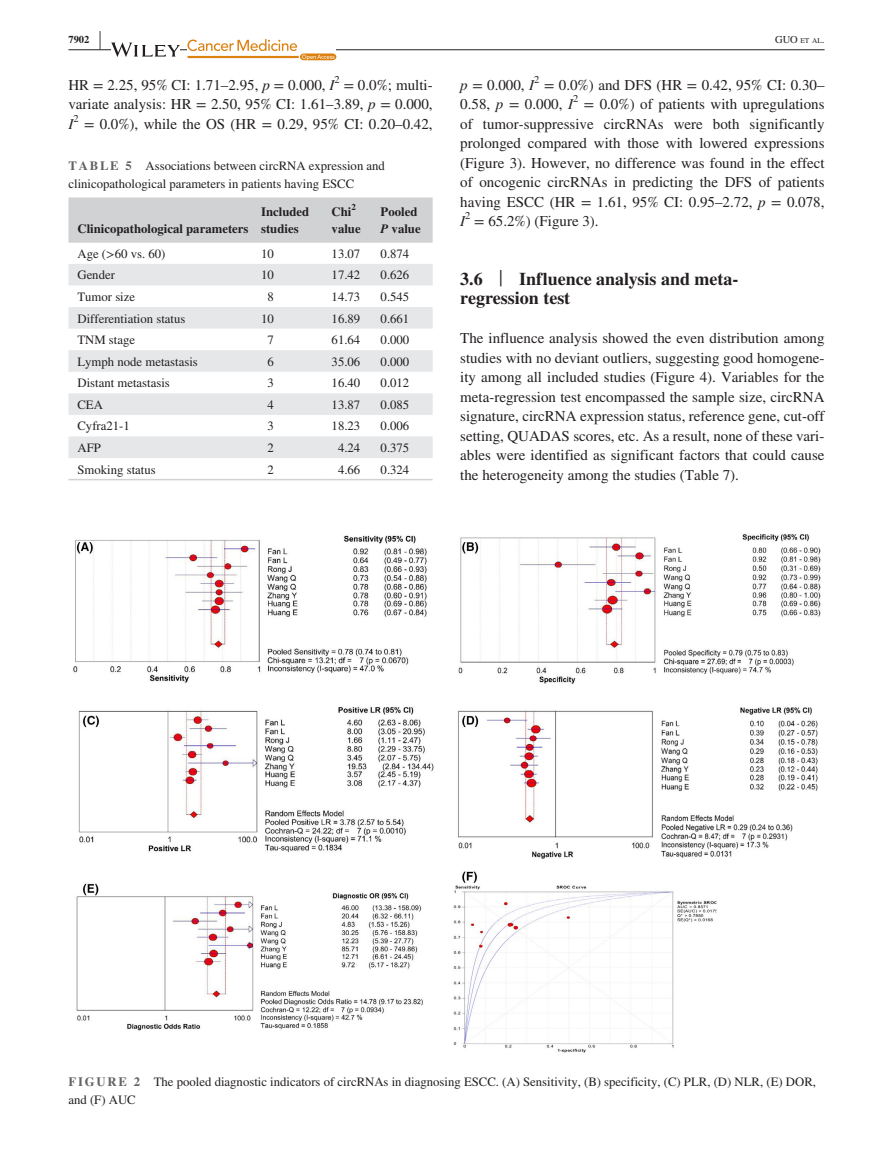
<style>
.page{position:relative;width:893px;height:1174px;background:#fff}
.page>*{position:absolute;margin:0;border:0;box-sizing:border-box;transform-origin:0 0}
.t1{font:700 25.95px "STIX";color:#231f20;scale:.36 1}
.t2{font:700 18px/19.5px "STIX";color:#231f20}
.t3{font:15px/19.5px "STIX";color:#231f20;text-align:justify}
.t4{font:12.75px/18px "STIX";color:#231f20}
.t5{font:700 12.75px/17.2px "STIX";color:#231f20}
.t6{font:10.5px "STIX";color:#231f20}
.t7{font:10.5px "STIX";color:#231f20}
.t8{font:700 10.5px "STIX";color:#231f20}
.s1{font-size:7.35px}
.s2{font-style:italic}
.s3{font-weight:700;color:#636366}
.s4{font-weight:400;font-size:23.7px}
</style>
<div class="page">
<hr style="left:68px;top:49px;width:756px;height:1px;background:#231f20">
<svg style="left:111px;top:43px;width:69px;height:14px"></svg>
<svg style="left:187px;top:39px;width:149px;height:21px"></svg>
<img style="left:73px;top:534px;width:748px;height:519px">
<div style="left:68px;top:197px;width:365px;height:46px;background:#d1d2d4"></div>
<svg style="left:68px;top:264px;width:365px;height:194px;fill:#e6e7e9"></svg>
<hr style="left:68px;top:479px;width:190px;height:1px;background:#d1d2d4">
<hr style="left:258px;top:479px;width:65px;height:1px;background:#d1d2d4">
<hr style="left:323px;top:479px;width:49px;height:1px;background:#d1d2d4">
<hr style="left:372px;top:479px;width:61px;height:1px;background:#d1d2d4">
<p class="t8" style="left:68px;top:33px;width:22px">7902</p>
<h1 class="t1" style="left:99px;top:25px;width:7px">|</h1>
<p class="t6" style="left:775px;top:32px;width:51px">GUO <span class="s1">et al</span>.</p>
<p class="t3" style="left:68px;top:76px;width:268px">HR = 2.25, 95% CI: 1.71–2.95, <span class="s2">p</span> = 0.000, <span class="s2">I</span></p>
<p class="t7" style="left:334px;top:72px;width:7px">2</p>
<p class="t7" style="left:534px;top:72px;width:7px">2</p>
<p class="t3" style="left:460px;top:76px;width:366px;text-indent:84px">= 0.0%) and DFS (HR = 0.42, 95% CI: 0.30–<br>0.58, <span class="s2">p</span> = 0.000, <span class="s2">I</span></p>
<p class="t3" style="left:68px;top:76px;width:366px;text-indent:275px">= 0.0%; multi&shy;variate analysis: HR = 2.50, 95% CI: 1.61–3.89, <span class="s2">p</span> = 0.000, <span class="s2">I</span></p>
<p class="t3" style="left:460px;top:76px;width:75px"><span class="s2">p</span> = 0.000, <span class="s2">I</span></p>
<p class="t7" style="left:573px;top:92px;width:7px">2</p>
<p class="t3" style="left:460px;top:95px;width:366px;text-indent:124px">= 0.0%) of patients with upregulations of tumor-suppressive circRNAs were both significantly prolonged compared with those with lowered expressions (Figure 3). However, no difference was found in the effect of oncogenic circRNAs in predicting the DFS of patients having ESCC (HR = 1.61, 95% CI: 0.95–2.72, <span class="s2">p</span> = 0.078, <span class="s2">I</span></p>
<p class="t7" style="left:73px;top:111px;width:7px">2</p>
<p class="t3" style="left:84px;top:115px;width:350px">= 0.0%), while the OS (HR = 0.29, 95% CI: 0.20–0.42,</p>
<p class="t4" style="left:68px;top:157px;width:318px"><span class="s3">TABLE 5</span> Associations between circRNA expression and clinicopathological parameters in patients having ESCC</p>
<p class="t5" style="left:77px;top:220px;width:173px">Clinicopathological parameters</p>
<p class="t5" style="left:261px;top:203px;width:50px">Included studies</p>
<p class="t5" style="left:332px;top:203px;width:31px">Chi<sup>2 </sup>value</p>
<p class="t5" style="left:381px;top:203px;width:42px">Pooled<br><span class="s2">P</span> value</p>
<p class="t7" style="left:465px;top:209px;width:7px">2</p>
<p class="t3" style="left:474px;top:212px;width:126px">= 65.2%) (Figure 3).</p>
<p class="t4" style="left:77px;top:245px;width:90px">Age (&gt;60 vs. 60)</p>
<p class="t4" style="left:261px;top:245px;width:14px">10</p>
<p class="t4" style="left:332px;top:245px;width:30px">13.07</p>
<p class="t4" style="left:381px;top:245px;width:30px">0.874</p>
<p class="t4" style="left:77px;top:267px;width:39px">Gender</p>
<p class="t4" style="left:261px;top:267px;width:14px">10</p>
<p class="t4" style="left:332px;top:267px;width:30px">17.42</p>
<p class="t4" style="left:381px;top:267px;width:30px">0.626</p>
<p class="t4" style="left:77px;top:289px;width:59px">Tumor size</p>
<p class="t4" style="left:267px;top:289px;width:8px">8</p>
<p class="t4" style="left:332px;top:289px;width:30px">14.73</p>
<p class="t4" style="left:381px;top:289px;width:30px">0.545</p>
<p class="t4" style="left:77px;top:310px;width:110px">Differentiation status</p>
<p class="t4" style="left:261px;top:310px;width:14px">10</p>
<p class="t4" style="left:332px;top:310px;width:30px">16.89</p>
<p class="t4" style="left:381px;top:310px;width:30px">0.661</p>
<p class="t4" style="left:77px;top:332px;width:59px">TNM stage</p>
<p class="t4" style="left:267px;top:332px;width:8px">7</p>
<p class="t4" style="left:332px;top:332px;width:30px">61.64</p>
<p class="t4" style="left:381px;top:332px;width:30px">0.000</p>
<p class="t4" style="left:77px;top:353px;width:122px">Lymph node metastasis</p>
<p class="t4" style="left:267px;top:353px;width:8px">6</p>
<p class="t4" style="left:332px;top:353px;width:30px">35.06</p>
<p class="t4" style="left:381px;top:353px;width:30px">0.000</p>
<p class="t4" style="left:77px;top:375px;width:94px">Distant metastasis</p>
<p class="t4" style="left:267px;top:375px;width:8px">3</p>
<p class="t4" style="left:332px;top:375px;width:30px">16.40</p>
<p class="t4" style="left:381px;top:375px;width:30px">0.012</p>
<p class="t4" style="left:77px;top:396px;width:27px">CEA</p>
<p class="t4" style="left:267px;top:396px;width:8px">4</p>
<p class="t4" style="left:332px;top:396px;width:30px">13.87</p>
<p class="t4" style="left:381px;top:396px;width:30px">0.085</p>
<p class="t4" style="left:77px;top:418px;width:54px">Cyfra21-1</p>
<p class="t4" style="left:267px;top:418px;width:8px">3</p>
<p class="t4" style="left:332px;top:418px;width:30px">18.23</p>
<p class="t4" style="left:381px;top:418px;width:30px">0.006</p>
<p class="t4" style="left:77px;top:439px;width:25px">AFP</p>
<p class="t4" style="left:267px;top:439px;width:8px">2</p>
<p class="t4" style="left:338px;top:439px;width:24px">4.24</p>
<p class="t4" style="left:381px;top:439px;width:30px">0.375</p>
<p class="t4" style="left:77px;top:461px;width:80px">Smoking status</p>
<p class="t4" style="left:267px;top:461px;width:8px">2</p>
<p class="t4" style="left:338px;top:461px;width:24px">4.66</p>
<p class="t4" style="left:381px;top:461px;width:30px">0.324</p>
<p class="t2" style="left:460px;top:269px;width:280px">3.6 <span class="s4">|</span> Influence analysis and meta&shy;regression test</p>
<p class="t3" style="left:460px;top:329px;width:366px">The influence analysis showed the even distribution among studies with no deviant outliers, suggesting good homogene&shy;ity among all included studies (Figure 4). Variables for the meta-regression test encompassed the sample size, circRNA signature, circRNA expression status, reference gene, cut-off setting, QUADAS scores, etc. As a result, none of these vari&shy;ables were identified as significant factors that could cause the heterogeneity among the studies (Table 7).</p>
<p class="t4" style="left:68px;top:1073px;width:749px"><span class="s3">FIGURE 2</span> The pooled diagnostic indicators of circRNAs in diagnosing ESCC. (A) Sensitivity, (B) specificity, (C) PLR, (D) NLR, (E) DOR, and (F) AUC</p>
</div>
